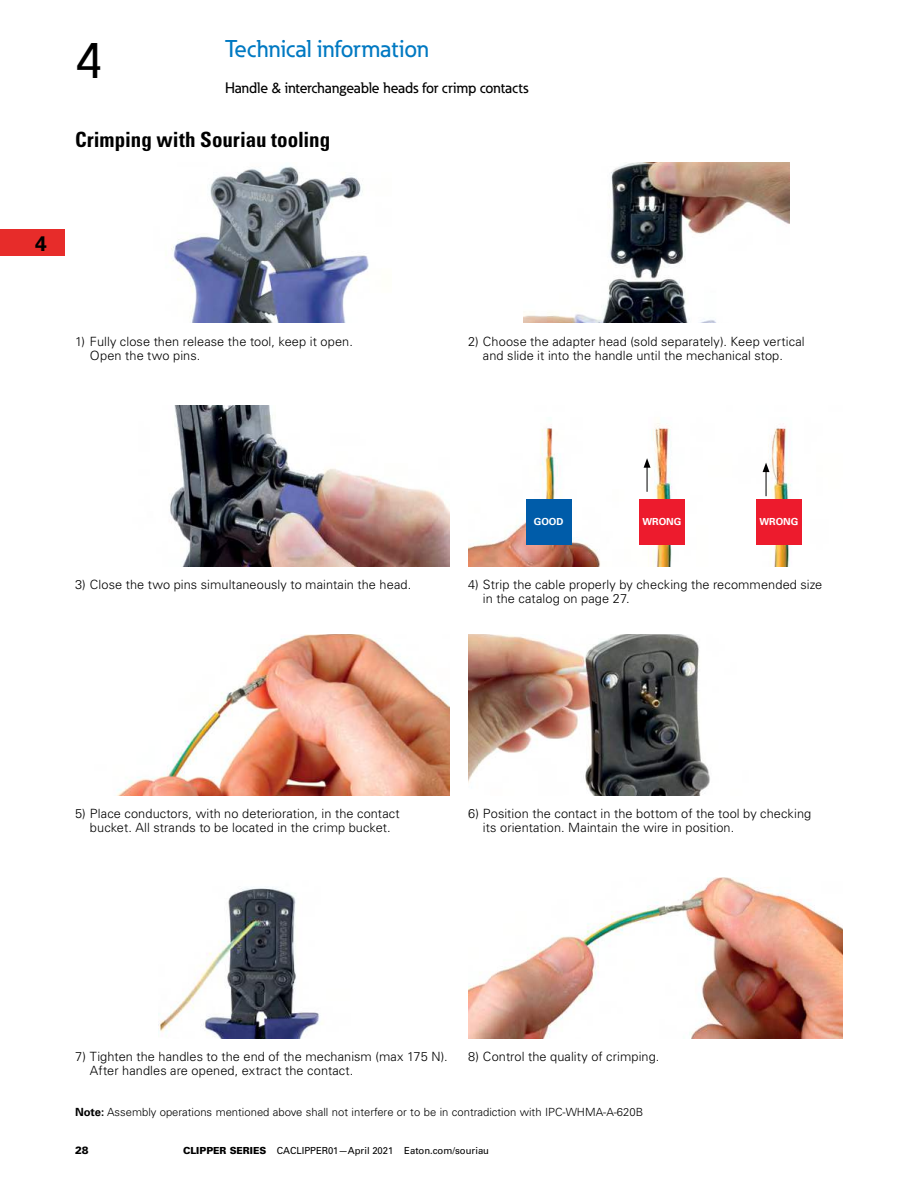
<style>
.page{position:relative;width:918px;height:1188px;background:#fff}
.page>*{position:absolute;margin:0;border:0;box-sizing:border-box;transform-origin:0 0}
.t1{font:500 51px "Eaton";color:#000}
.t2{font:500 24px "Eaton";color:#0079c2}
.t3{font:700 condensed 21px "Univers LT Pro";color:#000}
.t4{font:700 21px "Univers LT Pro 65";color:#000}
.t5{font:500 15px "Eaton";color:#000}
.t6{font:300 12.75px/14.2px "Univers LT Pro 45";letter-spacing:.005em;color:#000}
.t7{font:300 11.25px "Univers LT Pro 45";color:#000}
.t8{font:900 10.5px "Univers LT Pro 75";color:#000}
.t9{font:9.75px "Univers LT Pro 55 Roman";color:#000}
.t10{font:700 9.75px "Univers LT Pro 65";color:#fff}
.s1{font-family:"Univers LT Pro 65";font-weight:700}
.s2{font-family:"Univers LT Pro 75";font-weight:900}
</style>
<div class="page">
<img style="left:468px;top:878px;width:375px;height:160px">
<img style="left:158px;top:887px;width:164px;height:151px">
<img style="left:524px;top:162px;width:265px;height:161px">
<img style="left:468px;top:634px;width:242px;height:161px">
<img style="left:171px;top:166px;width:198px;height:157px">
<img style="left:117px;top:634px;width:333px;height:161px">
<img style="left:468px;top:423px;width:324px;height:143px">
<div style="left:526px;top:499px;width:46px;height:46px;background:#005ca9"></div>
<div style="left:639px;top:499px;width:46px;height:46px;background:#ed1b2d"></div>
<div style="left:756px;top:499px;width:46px;height:46px;background:#ed1b2d"></div>
<svg style="left:644px;top:458px;width:7px;height:34px"></svg>
<svg style="left:763px;top:463px;width:7px;height:33px"></svg>
<img style="left:170px;top:405px;width:280px;height:161px">
<div style="left:0;top:229px;width:64px;height:27px;background:#e72c2a"></div>
<h1 class="t1" style="left:75px;top:31px;width:29px">4</h1>
<h2 class="t2" style="left:225px;top:35px;width:205px">Technical information</h2>
<p class="t5" style="left:225px;top:82px;width:305px">Handle &amp; interchangeable heads for crimp contacts</p>
<h3 class="t3" style="left:75px;top:131px;width:257px">Crimping with Souriau tooling</h3>
<h3 class="t4" style="left:35px;top:235px;width:13px">4</h3>
<p class="t6" style="left:90px;top:335px;width:264px;text-indent:-15px">1) Fully close then release the tool, keep it open.<br>Open the two pins.</p>
<p class="t6" style="left:468px;top:335px;width:338px;text-align:center">2) Choose the adapter head (sold separately). Keep vertical and slide it into the handle until the mechanical stop.</p>
<p class="t6" style="left:75px;top:578px;width:338px">3) Close the two pins simultaneously to maintain the head.</p>
<p class="t10" style="left:534px;top:518px;width:31px">GOOD</p>
<p class="t10" style="left:643px;top:518px;width:40px">WRONG</p>
<p class="t10" style="left:760px;top:518px;width:40px">WRONG</p>
<p class="t6" style="left:483px;top:578px;width:341px;text-indent:-15px">4) Strip the cable properly by checking the recommended size in the catalog on page 27.</p>
<p class="t6" style="left:75px;top:807px;width:326px;text-align:center">5) Place conductors, with no deterioration, in the contact bucket. All strands to be located in the crimp bucket.</p>
<p class="t6" style="left:483px;top:807px;width:330px;text-indent:-15px">6) Position the contact in the bottom of the tool by checking its orientation. Maintain the wire in position.</p>
<p class="t6" style="left:75px;top:1050px;width:374px">7) Tighten the handles to the end of the mechanism (max 175 N).</p>
<p class="t6" style="left:468px;top:1050px;width:193px">8) Control the quality of crimping.</p>
<p class="t6" style="left:90px;top:1065px;width:265px">After handles are opened, extract the contact.</p>
<p class="t7" style="left:75px;top:1108px;width:570px"><span class="s1">Note:</span> Assembly operations mentioned above shall not interfere or to be in contradiction with IPC-WHMA-A-620B</p>
<p class="t8" style="left:75px;top:1146px;width:15px">28</p>
<p class="t9" style="left:183px;top:1147px;width:308px"><span class="s2">CLIPPER SERIES</span> CACLIPPER01—April 2021 Eaton.com/souriau</p>
</div>
